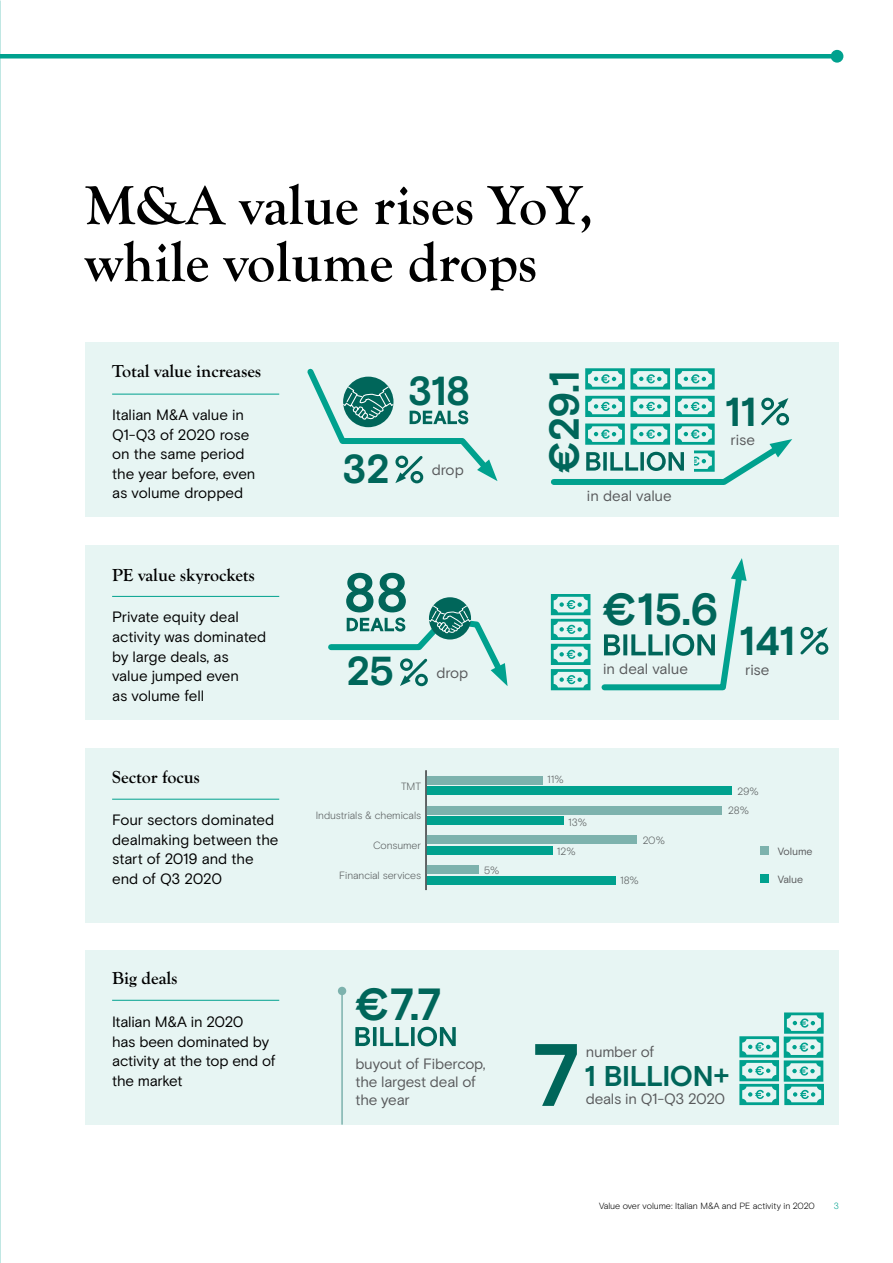
<style>
.page{position:relative;width:893px;height:1263px;background:#fff}
.page>*{position:absolute;margin:0;border:0;box-sizing:border-box;transform-origin:0 0}
.t1{font:700 88.35px "Basis Grotesque";color:#00665a}
.t2{font:700 57px/57px "Goudy Old Sty";color:#000}
.t3{font:700 54.45px "Basis Grotesque";color:#00665a}
.t4{font:700 45px "Basis Grotesque";color:#00665a}
.t5{font:700 41.7px "Basis Grotesque";color:#00665a}
.t6{font:700 40.5px "Basis Grotesque";color:#00665a}
.t7{font:700 40.35px "Basis Grotesque";color:#00665a}
.t8{font:700 28.65px "Basis Grotesque";letter-spacing:-.015em;color:#00665a}
.t9{font:700 18px "Goudy Old Sty";color:#000}
.t10{font:15px/19.5px "Basis Grotesque";letter-spacing:-.01em;color:#000}
.t11{font:15px/18px "Basis Grotesque";letter-spacing:-.015em;color:#58595b}
.t12{font:300 10.5px/18.5px "Basis Grotesque";letter-spacing:-.005em;color:#575b5c}
.t13{font:10.5px "Basis Grotesque";letter-spacing:-.01em;color:#58595b}
.t14{font:300 9px "Basis Grotesque";letter-spacing:-.01em;color:#000}
.t15{font:300 9px "Basis Grotesque";color:#00a18e}
</style>
<div class="page">
<div style="left:831px;top:50px;width:12px;height:13px;background:#00a18e;border-radius:50%"></div>
<div style="left:0;top:54px;width:833px;height:5px;background:#00a18e"></div>
<div style="left:86px;top:343px;width:753px;height:174px;background:#e7f5f3"></div>
<div style="left:86px;top:545px;width:753px;height:175px;background:#e7f5f3"></div>
<div style="left:86px;top:748px;width:753px;height:174px;background:#e7f5f3"></div>
<div style="left:426px;top:786px;width:306px;height:9px;background:#00a18e"></div>
<div style="left:426px;top:816px;width:137px;height:9px;background:#00a18e"></div>
<div style="left:426px;top:846px;width:127px;height:9px;background:#00a18e"></div>
<div style="left:426px;top:876px;width:190px;height:9px;background:#00a18e"></div>
<div style="left:426px;top:776px;width:116px;height:8px;background:#7db2ad"></div>
<div style="left:426px;top:805px;width:295px;height:9px;background:#7db2ad"></div>
<div style="left:426px;top:835px;width:211px;height:9px;background:#7db2ad"></div>
<div style="left:426px;top:865px;width:53px;height:9px;background:#7db2ad"></div>
<hr style="left:425px;top:770px;width:2px;height:120px;background:#575b5c">
<div style="left:86px;top:950px;width:753px;height:175px;background:#e7f5f3"></div>
<hr style="left:112px;top:394px;width:167px;height:1px;background:#00a18e">
<hr style="left:112px;top:596px;width:167px;height:1px;background:#00a18e">
<hr style="left:112px;top:799px;width:167px;height:1px;background:#00a18e">
<hr style="left:112px;top:1000px;width:167px;height:1px;background:#00a18e">
<svg style="left:585px;top:368px;width:130px;height:21px"></svg>
<div style="left:429px;top:597px;width:42px;height:42px;background:#00665a;border-radius:50%"></div>
<hr style="left:341px;top:989px;width:2px;height:135px;background:#7db2ad">
<div style="left:338px;top:987px;width:8px;height:8px;border:2px solid #7db2ad;border-radius:50%"></div>
<div style="left:761px;top:846px;width:8px;height:9px;background:#7db2ad"></div>
<div style="left:761px;top:874px;width:8px;height:9px;background:#00a18e"></div>
<svg style="left:355px;top:1027px;width:101px;height:19px"></svg>
<svg style="left:307px;top:368px;width:190px;height:115px"></svg>
<svg style="left:800px;top:627px;width:28px;height:28px"></svg>
<div style="left:801px;top:627px;width:12px;height:12px;border:3px solid #00665a;border-radius:50%"></div>
<div style="left:816px;top:642px;width:12px;height:13px;border:3px solid #00665a;border-radius:50%"></div>
<svg style="left:551px;top:396px;width:241px;height:89px"></svg>
<svg style="left:328px;top:604px;width:180px;height:82px"></svg>
<svg style="left:601px;top:558px;width:146px;height:133px"></svg>
<svg style="left:551px;top:594px;width:39px;height:96px"></svg>
<svg style="left:739px;top:1012px;width:85px;height:93px"></svg>
<h2 class="t2" style="left:85px;top:178px;width:511px">M&amp;A value rises YoY, while volume drops</h2>
<p class="t9" style="left:112px;top:361px;width:151px">Total value increases</p>
<p class="t10" style="left:112px;top:405px;width:145px">Italian M&amp;A value in<br>Q1-Q3 of 2020 rose on the same period the year before, even as volume dropped</p>
<p class="t9" style="left:112px;top:565px;width:144px">PE value skyrockets</p>
<p class="t10" style="left:112px;top:607px;width:156px">Private equity deal activity was dominated by large deals, as value jumped even<br>as volume fell</p>
<p class="t9" style="left:112px;top:767px;width:89px">Sector focus</p>
<p class="t10" style="left:112px;top:810px;width:168px">Four sectors dominated dealmaking between the start of 2019 and the end of Q3 2020</p>
<h3 class="t7" style="left:342px;top:445px;width:50px">32</h3>
<h3 class="t6" style="left:408px;top:367px;width:64px">318</h3>
<p class="t11" style="left:432px;top:460px;width:34px">drop</p>
<h3 class="t3" style="left:344px;top:561px;width:66px">88</h3>
<h3 class="t7" style="left:347px;top:648px;width:49px">25</h3>
<p class="t11" style="left:436px;top:663px;width:34px">drop</p>
<p class="t12" style="left:401px;top:776px;width:22px">TMT</p>
<p class="t12" style="left:316px;top:806px;width:107px">Industrials &amp; chemicals</p>
<p class="t12" style="left:373px;top:836px;width:49px">Consumer</p>
<p class="t12" style="left:339px;top:866px;width:84px">Financial services</p>
<p class="t12" style="left:484px;top:861px;width:17px">5%</p>
<h3 class="t5" style="left:540px;top:474px;width:104px;rotate:-90deg">€29.1</h3>
<p class="t11" style="left:587px;top:486px;width:86px">in deal value</p>
<h3 class="t7" style="left:725px;top:388px;width:33px">11</h3>
<p class="t11" style="left:731px;top:431px;width:26px">rise</p>
<h3 class="t4" style="left:601px;top:583px;width:118px">€15.6</h3>
<p class="t11" style="left:603px;top:659px;width:86px">in deal value</p>
<h3 class="t7" style="left:739px;top:617px;width:57px">141</h3>
<p class="t11" style="left:745px;top:660px;width:26px">rise</p>
<p class="t12" style="left:547px;top:770px;width:18px">11%</p>
<p class="t12" style="left:568px;top:813px;width:20px">13%</p>
<p class="t12" style="left:557px;top:842px;width:20px">12%</p>
<p class="t12" style="left:643px;top:831px;width:24px">20%</p>
<p class="t12" style="left:620px;top:871px;width:20px">18%</p>
<p class="t12" style="left:728px;top:782px;width:32px;text-indent:10px">29%<br>28%</p>
<p class="t13" style="left:778px;top:845px;width:36px">Volume</p>
<p class="t13" style="left:778px;top:873px;width:27px">Value</p>
<p class="t9" style="left:112px;top:968px;width:67px">Big deals</p>
<p class="t10" style="left:112px;top:1012px;width:165px">Italian M&amp;A in 2020<br>has been dominated by activity at the top end of the market</p>
<h3 class="t4" style="left:354px;top:977px;width:89px">€7.7</h3>
<p class="t11" style="left:355px;top:1054px;width:132px">buyout of Fibercop, the largest deal of the year</p>
<h1 class="t1" style="left:532px;top:1023px;width:50px">7</h1>
<p class="t11" style="left:586px;top:1043px;width:70px">number of</p>
<p class="t11" style="left:586px;top:1090px;width:141px">deals in Q1-Q3 2020</p>
<h3 class="t8" style="left:584px;top:1059px;width:147px">1 BILLION+</h3>
<p class="t14" style="left:599px;top:1200px;width:217px">Value over volume: Italian M&amp;A and PE activity in 2020</p>
<p class="t15" style="left:834px;top:1200px;width:7px">3</p>
</div>
